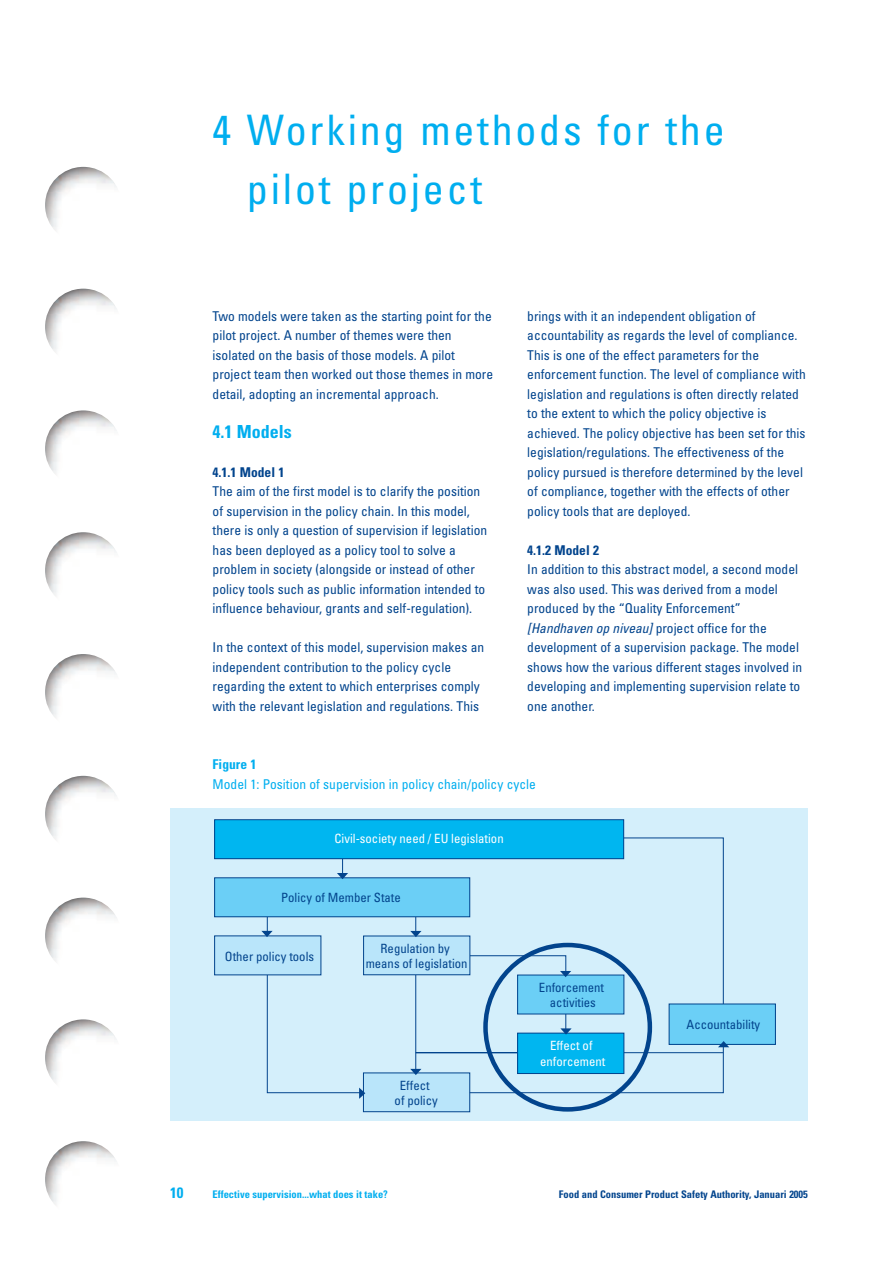
<style>
.page{position:relative;width:893px;height:1263px;background:#fff}
.page>*{position:absolute;margin:0;border:0;box-sizing:border-box;transform-origin:0 0}
.t1{font:condensed 42px/58.5px "Univers";letter-spacing:.065em;color:#00aeef}
.t2{font:700 condensed 18px "Univers";color:#00aeef}
.t3{font:700 condensed 15px "Univers";color:#00aeef}
.t4{font:condensed 13.5px/19.5px "Univers";color:#02448d}
.t5{font:condensed 13.5px "Univers";color:#00aeef}
.t6{font:700 condensed 13.5px "Univers";color:#02448d}
.t7{font:700 condensed 13.5px "Univers";color:#00aeef}
.t8{font:condensed 12.75px/15.3px "Univers";color:#02448d;text-align:center}
.t9{font:condensed 12.75px/15.3px "Univers";color:#fff;text-align:center}
.t10{font:700 condensed 10.5px "Univers";color:#02448d}
.t11{font:700 condensed 10.5px "Univers";color:#00aeef}
.s1{font-style:italic}
</style>
<div class="page">
<img style="left:45px;top:167px;width:77px;height:76px;border-radius:50%">
<img style="left:45px;top:289px;width:77px;height:76px;border-radius:50%">
<img style="left:45px;top:410px;width:77px;height:77px;border-radius:50%">
<img style="left:45px;top:532px;width:77px;height:77px;border-radius:50%">
<img style="left:45px;top:654px;width:77px;height:76px;border-radius:50%">
<img style="left:45px;top:776px;width:77px;height:76px;border-radius:50%">
<img style="left:45px;top:898px;width:77px;height:76px;border-radius:50%">
<img style="left:45px;top:1019px;width:77px;height:77px;border-radius:50%">
<img style="left:45px;top:1141px;width:77px;height:77px;border-radius:50%">
<div style="left:170px;top:808px;width:638px;height:312px;background:#d4effb"></div>
<svg style="left:267px;top:837px;width:457px;height:256px"></svg>
<hr style="left:342px;top:852px;width:1px;height:30px;background:#02448d">
<div style="left:215px;top:820px;width:409px;height:39px;background:#00b6f0"></div>
<div style="left:214px;top:819px;width:410px;height:40px;border:1px solid #02448d"></div>
<div style="left:215px;top:878px;width:255px;height:39px;background:#6bcff6"></div>
<div style="left:214px;top:877px;width:256px;height:40px;border:1px solid #02448d"></div>
<div style="left:215px;top:936px;width:106px;height:39px;background:#b9e5fa"></div>
<div style="left:364px;top:936px;width:106px;height:39px;background:#b9e5fa"></div>
<div style="left:363px;top:936px;width:107px;height:39px;border:1px solid #02448d"></div>
<div style="left:363px;top:1073px;width:107px;height:39px;background:#b9e5fa"></div>
<div style="left:363px;top:1072px;width:107px;height:40px;border:1px solid #02448d"></div>
<div style="left:518px;top:1033px;width:106px;height:40px;background:#00b6f0"></div>
<div style="left:517px;top:1033px;width:107px;height:41px;border:1px solid #02448d"></div>
<div style="left:669px;top:1004px;width:106px;height:40px;background:#6bcff6"></div>
<div style="left:669px;top:1004px;width:107px;height:41px;border:1px solid #02448d"></div>
<svg style="left:359px;top:1087px;width:6px;height:12px"></svg>
<svg style="left:261px;top:931px;width:12px;height:6px"></svg>
<svg style="left:410px;top:931px;width:11px;height:6px"></svg>
<svg style="left:410px;top:1069px;width:11px;height:6px"></svg>
<svg style="left:415px;top:955px;width:314px;height:98px"></svg>
<svg style="left:337px;top:873px;width:11px;height:6px"></svg>
<div style="left:483px;top:943px;width:169px;height:168px;border:4px solid #02448d;border-radius:50%"></div>
<h1 class="t1" style="left:247px;top:105px;width:479px;text-indent:-34px">4 Working methods for the pilot project</h1>
<p class="t4" style="left:213px;top:307px;width:282px">Two models were taken as the starting point for the pilot project. A number of themes were then isolated on the basis of those models. A pilot project team then worked out those themes in more detail, adopting an incremental approach.</p>
<h2 class="t2" style="left:213px;top:425px;width:81px">4.1 Models</h2>
<p class="t6" style="left:213px;top:467px;width:73px">4.1.1 Model 1</p>
<p class="t4" style="left:213px;top:483px;width:276px">The aim of the first model is to clarify the position of supervision in the policy chain. In this model, there is only a question of supervision if legislation has been deployed as a policy tool to solve a problem in society (alongside or instead of other policy tools such as public information intended to influence behaviour, grants and self-regulation).</p>
<p class="t4" style="left:213px;top:639px;width:273px">In the context of this model, supervision makes an independent contribution to the policy cycle regarding the extent to which enterprises comply with the relevant legislation and regulations. This</p>
<p class="t4" style="left:527px;top:307px;width:280px">brings with it an independent obligation of accountability as regards the level of compliance.<br>This is one of the effect parameters for the enforcement function. The level of compliance with legislation and regulations is often directly related to the extent to which the policy objective is achieved. The policy objective has been set for this legislation/regulations. The effectiveness of the policy pursued is therefore determined by the level of compliance, together with the effects of other policy tools that are deployed.</p>
<p class="t6" style="left:527px;top:545px;width:73px">4.1.2 Model 2</p>
<p class="t4" style="left:527px;top:561px;width:276px">In addition to this abstract model, a second model was also used. This was derived from a model produced by the “Quality Enforcement” <span class="s1">[Handhaven op niveau]</span> project office for the development of a supervision package. The model shows how the various different stages involved in developing and implementing supervision relate to one another.</p>
<p class="t7" style="left:213px;top:760px;width:45px">Figure 1</p>
<p class="t5" style="left:213px;top:779px;width:325px">Model 1: Position of supervision in policy chain/policy cycle</p>
<p class="t9" style="left:334px;top:832px;width:171px">Civil-society need / EU legislation</p>
<p class="t8" style="left:281px;top:891px;width:121px">Policy of Member State</p>
<p class="t8" style="left:225px;top:949px;width:91px">Other policy tools</p>
<p class="t8" style="left:366px;top:941px;width:103px">Regulation by means of legislation</p>
<p class="t8" style="left:395px;top:1078px;width:45px">Effect<br>of policy</p>
<p class="t8" style="left:539px;top:980px;width:67px">Enforcement activities</p>
<p class="t9" style="left:540px;top:1039px;width:67px">Effect of enforcement</p>
<p class="t8" style="left:687px;top:1018px;width:75px">Accountability</p>
<p class="t3" style="left:170px;top:1187px;width:15px">10</p>
<p class="t11" style="left:213px;top:1191px;width:177px">Effective supervision...what does it take?</p>
<p class="t10" style="left:559px;top:1191px;width:251px">Food and Consumer Product Safety Authority, Januari 2005</p>
</div>
